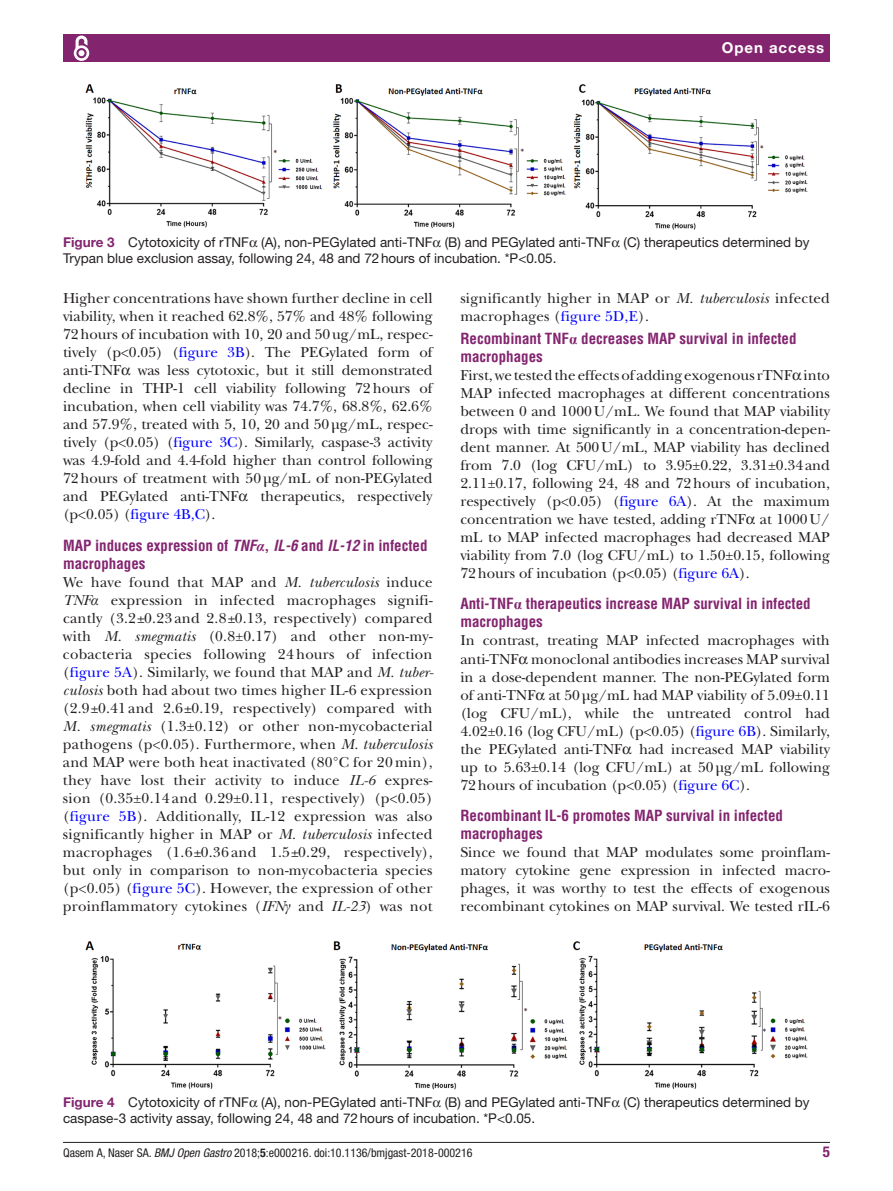
<style>
.page{position:relative;width:893px;height:1191px;background:#fff}
.page>*{position:absolute;margin:0;border:0;box-sizing:border-box;transform-origin:0 0}
.t1{font:15px/18px "New Baskerville";color:#231f20;text-align:justify}
.t2{font:700 condensed 15px/18px "Helvetica LT Std";color:#83246f}
.t3{font:700 15px "Helvetica Neue LT Std";letter-spacing:.065em;color:#fff}
.t4{font:700 condensed 15px "Helvetica Neue LT Std";color:#83246f}
.t5{font:13.5px/16.2px "Helvetica Neue LT Std";color:#231f20}
.t6{font:condensed 12px "Helvetica Neue LT Std";color:#231f20}
.s1{font-weight:700;color:#83246f}
.s2{color:#00f}
.s3{font-style:italic}
.s4{font-family:"Times New Roman";font-style:italic;font-stretch:normal}
.s5{font-family:"Times New Roman";font-style:italic}
.s6{font-family:"Times New Roman";font-stretch:normal}
.s7{font-weight:700}
</style>
<div class="page">
<hr style="left:63px;top:1142px;width:767px;height:1px;background:#231f20">
<div style="left:63px;top:34px;width:767px;height:28px;background:#83246f"></div>
<svg style="left:73px;top:35px;width:17px;height:26px"></svg>
<img style="left:85px;top:84px;width:723px;height:145px">
<img style="left:85px;top:941px;width:723px;height:148px">
<p class="t3" style="left:722px;top:39px;width:104px">Open access</p>
<p class="t5" style="left:63px;top:234px;width:748px"><span class="s1">Figure 3</span> Cytotoxicity of rTNF (A), non-PEGylated anti-TNF (B) and PEGylated anti-TNF (C) therapeutics determined by<br>Trypan blue exclusion assay, following 24, 48 and 72hours of incubation. *P&lt;0.05.</p>
<p class="t1" style="left:63px;top:290px;width:371px">Higher concentrations have shown further decline in cell viability, when it reached 62.8%, 57% and 48% following 72hours of incubation with 10, 20 and 50ug/mL, respec&shy;tively (p&lt;0.05) (<span class="s2">figure 3B</span>). The PEGylated form of anti-TNF was less cytotoxic, but it still demonstrated decline in THP-1 cell viability following 72hours of incubation, when cell viability was 74.7%, 68.8%, 62.6% and 57.9%, treated with 5, 10, 20 and 50µg/mL, respec&shy;tively (p&lt;0.05) (<span class="s2">figure 3C</span>). Similarly, caspase-3 activity was 4.9-fold and 4.4-fold higher than control following 72hours of treatment with 50µg/mL of non-PEGylated and PEGylated anti-TNF</p>
<p class="t1" style="left:260px;top:488px;width:174px">therapeutics, respectively</p>
<p class="t1" style="left:63px;top:506px;width:154px">(p&lt;0.05) (<span class="s2">figure 4B,C</span>).</p>
<p class="t2" style="left:63px;top:536px;width:366px">MAP induces expression of <span class="s3">TNF</span><span class="s4">α</span>, <span class="s3">IL-6</span> and <span class="s3">IL-12</span> in infected macrophages</p>
<p class="t1" style="left:63px;top:573px;width:372px">We have found that MAP and <span class="s3">M. tuberculosis</span> induce <span class="s3">TNF</span><span class="s5">α</span> expression in infected macrophages signifi&shy;cantly (3.2<span class="s3">±</span>0.23 and 2.8<span class="s3">±</span>0.13, respectively) compared with <span class="s3">M. smegmatis</span> (0.8±0.17) and other non-my&shy;cobacteria species following 24 hours of infection (<span class="s2">figure 5A</span>). Similarly, we found that MAP and <span class="s3">M. tuber&shy;culosis</span> both had about two times higher IL-6 expression (2.9<span class="s3">±</span>0.41 and 2.6<span class="s3">±</span>0.19, respectively) compared with <span class="s3">M. smegmatis</span> (1.3±0.12) or other non-mycobacterial pathogens (p&lt;0.05). Furthermore, when <span class="s3">M. tuberculosis </span>and MAP were both heat inactivated (80°C for 20 min), they have lost their activity to induce <span class="s3">IL-6</span> expres&shy;sion (0.35±0.14 and 0.29±0.11, respectively) (p&lt;0.05) (<span class="s2">figure 5B</span>). Additionally, IL-12 expression was also significantly higher in MAP or <span class="s3">M. tuberculosis</span> infected macrophages (1.6<span class="s3">±</span>0.36 and 1.5<span class="s3">±</span>0.29, respectively), but only in comparison to non-mycobacteria species (p&lt;0.05) (<span class="s2">figure 5C</span>). However, the expression of other proinflammatory cytokines (<span class="s3">IFN</span><span class="s5">γ</span> and <span class="s3">IL-23</span>) was not</p>
<p class="t1" style="left:460px;top:290px;width:371px">significantly higher in MAP or <span class="s3">M. tuberculosis</span> infected macrophages (<span class="s2">figure 5D,E</span>).</p>
<p class="t2" style="left:460px;top:329px;width:338px">Recombinant TN F<span class="s6">α</span> decreases MAP survival in infected macrophages</p>
<p class="t1" style="left:460px;top:366px;width:371px">First, we tested the effects of adding exogenous rTNF into MAP infected macrophages at different concentrations between 0 and 1000U/mL. We found that MAP viability drops with time significantly in a concentration-depen&shy;dent manner. At 500U/mL, MAP viability has declined from 7.0 (log CFU/mL) to 3.95±0.22, 3.31±0.34and 2.11±0.17, following 24, 48 and 72hours of incubation, respectively (p&lt;0.05) (<span class="s2">figure 6A</span>). At the maximum concentration we have tested, adding rTNF at 1000U/ mL to MAP infected macrophages had decreased MAP viability from 7.0 (log CFU/mL) to 1.50±0.15, following 72hours of incubation (p&lt;0.05) (<span class="s2">figure 6A</span>).</p>
<p class="t2" style="left:460px;top:595px;width:352px">Anti-TN F<span class="s6">α</span> therapeutics increase MAP survival in infected macrophages</p>
<p class="t1" style="left:460px;top:632px;width:371px">In contrast, treating MAP infected macrophages with anti-TNF monoclonal antibodies increases MAP survival in a dose-dependent manner. The non-PEGylated form of anti-TNF at 50µg/mL had MAP viability of 5.09±0.11 (log CFU/mL), while the untreated control had 4.02±0.16 (log CFU/mL) (p&lt;0.05) (<span class="s2">figure 6B</span>). Similarly, the PEGylated anti-TNF had increased MAP viability up to 5.63±0.14 (log CFU/mL) at 50µg/mL following 72hours of incubation (p&lt;0.05) (<span class="s2">figure 6C</span>).</p>
<p class="t2" style="left:460px;top:806px;width:324px">Recombinant IL-6 promotes MAP survival in infected macrophages</p>
<p class="t1" style="left:460px;top:843px;width:371px">Since we found that MAP modulates some proinflam&shy;matory cytokine gene expression in infected macro&shy;phages, it was worthy to test the effects of exogenous recombinant cytokines on MAP survival. We tested rIL-6</p>
<p class="t5" style="left:63px;top:1094px;width:748px"><span class="s1">Figure 4</span> Cytotoxicity of rTNF (A), non-PEGylated anti-TNF (B) and PEGylated anti-TNF (C) therapeutics determined by caspase-3 activity assay, following 24, 48 and 72hours of incubation. *P&lt;0.05.</p>
<p class="t6" style="left:63px;top:1145px;width:411px">Qasem A, Naser SA. <span class="s3">BMJ Open Gastro</span> 2018;<span class="s7">5</span>:e000216. doi:10.1136/bmjgast-2018-000216</p>
<p class="t4" style="left:823px;top:1142px;width:9px">5</p>
</div>
